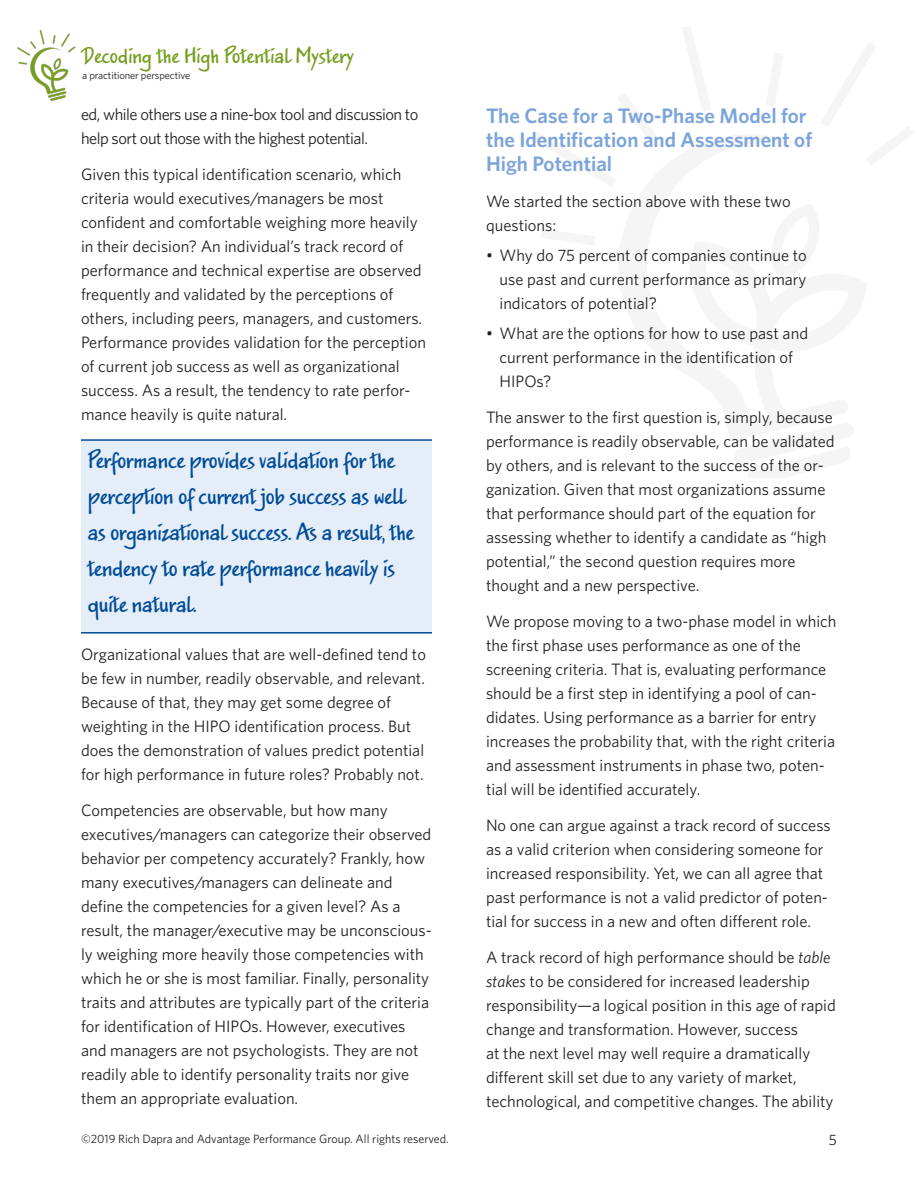
<style>
.page{position:relative;width:918px;height:1188px;background:#fff}
.page>*{position:absolute;margin:0;border:0;box-sizing:border-box;transform-origin:0 0}
.Pull_Quote{font:21px/36px "Jakob";color:#004c97}
.Heading_2{font:600 21px/24px "Whitney";color:#7ba4db}
.t1{font:19.5px "Jakob";letter-spacing:.01em;color:#789e21}
.Body{font:16.5px/24px "Whitney";color:#231f20}
.Body-2{font:16.5px/24px "Whitney";letter-spacing:-.03em;color:#231f20}
.t2{font:15px "Whitney";color:#231f20}
.t3{font:12px "Whitney";color:#231f20}
.t4{font:10.5px "Whitney";letter-spacing:-.01em;color:#231f20}
.s1{font-style:italic}
</style>
<div class="page">
<img style="left:17px;top:30px;width:59px;height:71px">
<div style="left:81px;top:441px;width:351px;height:192px;background:#e4edf8"></div>
<hr style="left:81px;top:439px;width:351px;height:2px;background:#004c97">
<hr style="left:81px;top:632px;width:351px;height:2px;background:#004c97">
<p class="t1" style="left:82px;top:41px;width:273px">Decoding the High Potential Mystery</p>
<p class="t4" style="left:82px;top:69px;width:110px">a practitioner perspective</p>
<p class="Body-2" style="left:81px;top:102px;width:339px">ed, while others use a nine-box tool and discussion to help sort out those with the highest potential.</p>
<p class="Body" style="left:81px;top:162px;width:346px">Given this typical identification scenario, which criteria would executives/managers be most confident and comfortable weighing more heavily in their decision? An individual’s track record of performance and technical expertise are observed frequently and validated by the perceptions of others, including peers, managers, and customers.<br>Performance provides validation for the perception of current job success as well as organizational success. As a result, the tendency to rate perfor&shy;mance heavily is quite natural.</p>
<p class="Pull_Quote" style="left:88px;top:443px;width:327px">Performance provides validation for the perception of current job success as well as organizational success. As a result, the tendency to rate performance heavily is quite natural.</p>
<p class="Body" style="left:81px;top:642px;width:346px">Organizational values that are well-defined tend to be few in number, readily observable, and relevant.<br>Because of that, they may get some degree of weighting in the HIPO identification process. But does the demonstration of values predict potential for high performance in future roles? Probably not.</p>
<p class="Body" style="left:81px;top:798px;width:352px">Competencies are observable, but how many executives/managers can categorize their observed behavior per competency accurately? Frankly, how many executives/managers can delineate and define the competencies for a given level? As a result, the manager/executive may be unconscious&shy;ly weighing more heavily those competencies with which he or she is most familiar. Finally, personality traits and attributes are typically part of the criteria for identification of HIPOs. However, executives and managers are not psychologists. They are not readily able to identify personality traits nor give them an appropriate evaluation.</p>
<p class="Heading_2" style="left:486px;top:103px;width:328px">The Case for a Two-Phase Model for the Identification and Assessment of<br>High Potential</p>
<p class="Body" style="left:486px;top:189px;width:306px">We started the section above with these two questions:</p>
<p class="Body" style="left:500px;top:243px;width:309px;text-align:justify;text-indent:-14px">• Why do 75 percent of companies continue to use past and current performance as primary indicators of potential?</p>
<p class="Body" style="left:500px;top:321px;width:310px;text-indent:-14px">• What are the options for how to use past and current performance in the identification of<br>HIPOs?</p>
<p class="Body" style="left:486px;top:405px;width:350px">The answer to the first question is, simply, because performance is readily observable, can be validated by others, and is relevant to the success of the or&shy;ganization. Given that most organizations assume that performance should part of the equation for assessing whether to identify a candidate as “high potential,” the second question requires more thought and a new perspective.</p>
<p class="Body" style="left:486px;top:609px;width:352px">We propose moving to a two-phase model in which the first phase uses performance as one of the screening criteria. That is, evaluating performance should be a first step in identifying a pool of can&shy;didates. Using performance as a barrier for entry increases the probability that, with the right criteria and assessment instruments in phase two, poten&shy;tial will be identified accurately.</p>
<p class="Body" style="left:486px;top:813px;width:346px">No one can argue against a track record of success as a valid criterion when considering someone for increased responsibility. Yet, we can all agree that past performance is not a valid predictor of poten&shy;tial for success in a new and often different role.</p>
<p class="Body" style="left:486px;top:945px;width:351px">A track record of high performance should be <span class="s1">table stakes</span> to be considered for increased leadership responsibility—a logical position in this age of rapid change and transformation. However, success<br>at the next level may well require a dramatically different skill set due to any variety of market, technological, and competitive changes. The ability</p>
<p class="t3" style="left:81px;top:1132px;width:369px">©2019 Rich Dapra and Advantage Performance Group. All rights reserved.</p>
<p class="t2" style="left:829px;top:1131px;width:10px">5</p>
</div>
